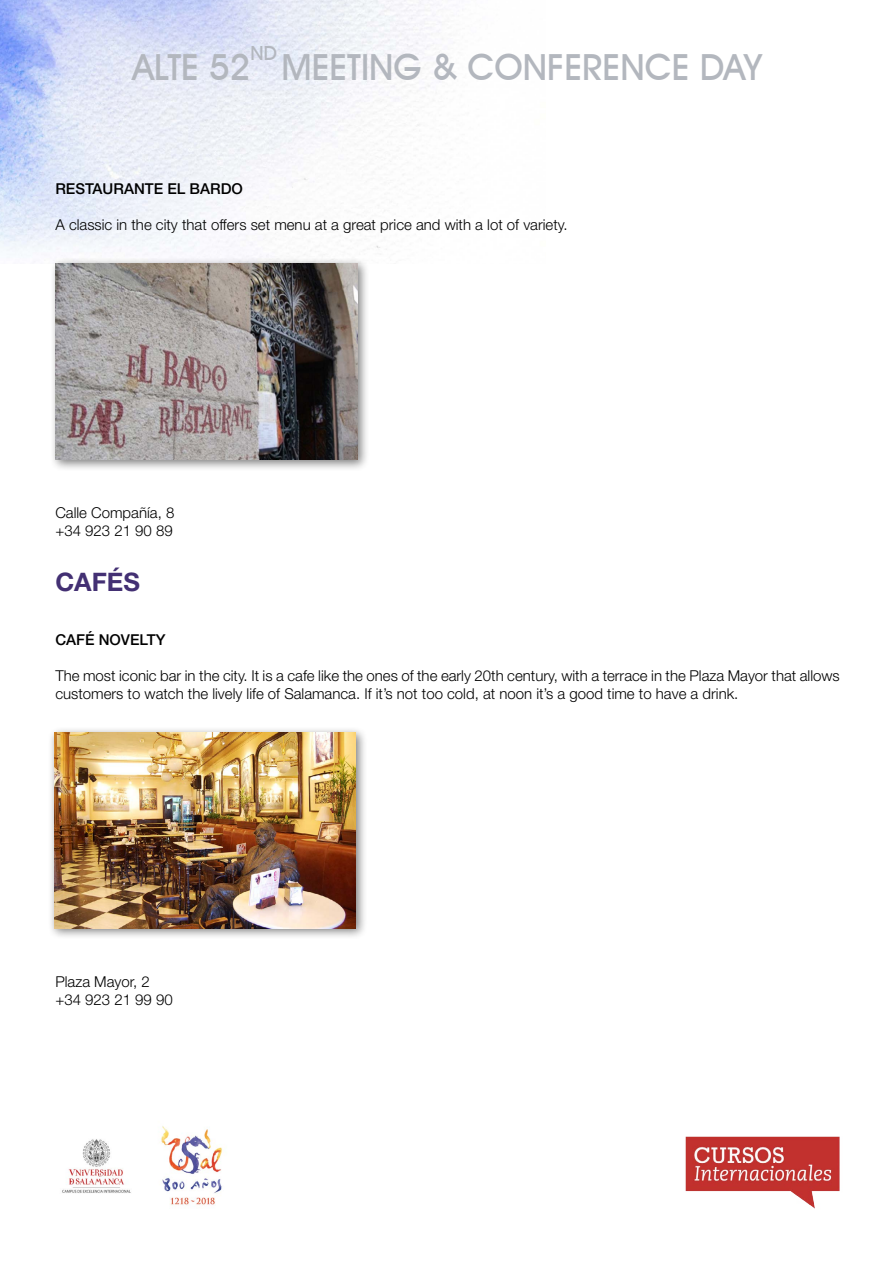
<style>
.page{position:relative;width:893px;height:1263px;background:#fff}
.page>*{position:absolute;margin:0;border:0;box-sizing:border-box;transform-origin:0 0}
.t1{font:500 36px "Avant Garde IT Cby BT";color:#b3b7be}
.t2{font:700 25.5px "Helvetica Neue LT Std";color:#433073}
.t3{font:500 19.5px "Avant Garde IT Cby BT";color:#b3b7be}
.t4{font:300 15px/18px "Helvetica Neue LT Std";color:#000}
.t5{font:500 15px "Helvetica Neue LT Std";color:#000}
</style>
<div class="page">
<img style="left:0;top:0;width:445px;height:262px">
<img style="left:62px;top:1126px;width:161px;height:79px">
<img style="left:685px;top:1136px;width:155px;height:73px">
<div style="left:49px;top:257px;width:321px;height:214px;background:#000;opacity:.5"></div>
<img style="left:55px;top:264px;width:302px;height:195px">
<div style="left:48px;top:726px;width:320px;height:214px;background:#000;opacity:.5"></div>
<img style="left:54px;top:732px;width:302px;height:196px">
<h3 class="t3" style="left:251px;top:41px;width:26px">ND</h3>
<h1 class="t1" style="left:133px;top:45px;width:631px">ALTE 52 MEETING &amp; CONFERENCE DAY</h1>
<p class="t5" style="left:55px;top:179px;width:189px">RESTAURANTE EL BARDO</p>
<p class="t4" style="left:55px;top:215px;width:514px">A classic in the city that offers set menu at a great price and with a lot of variety.</p>
<p class="t4" style="left:55px;top:503px;width:120px">Calle Compañía, 8 +34 923 21 90 89</p>
<h2 class="t2" style="left:55px;top:566px;width:83px">Caf és</h2>
<p class="t5" style="left:55px;top:631px;width:112px">CAFÉ NOVELTY</p>
<p class="t4" style="left:55px;top:666px;width:786px">The most iconic bar in the city. It is a cafe like the ones of the early 20th century, with a terrace in the Plaza Mayor that allows customers to watch the lively life of Salamanca. If it’s not too cold, at noon it’s a good time to have a drink.</p>
<p class="t4" style="left:55px;top:972px;width:119px">Plaza Mayor, 2 +34 923 21 99 90</p>
</div>
